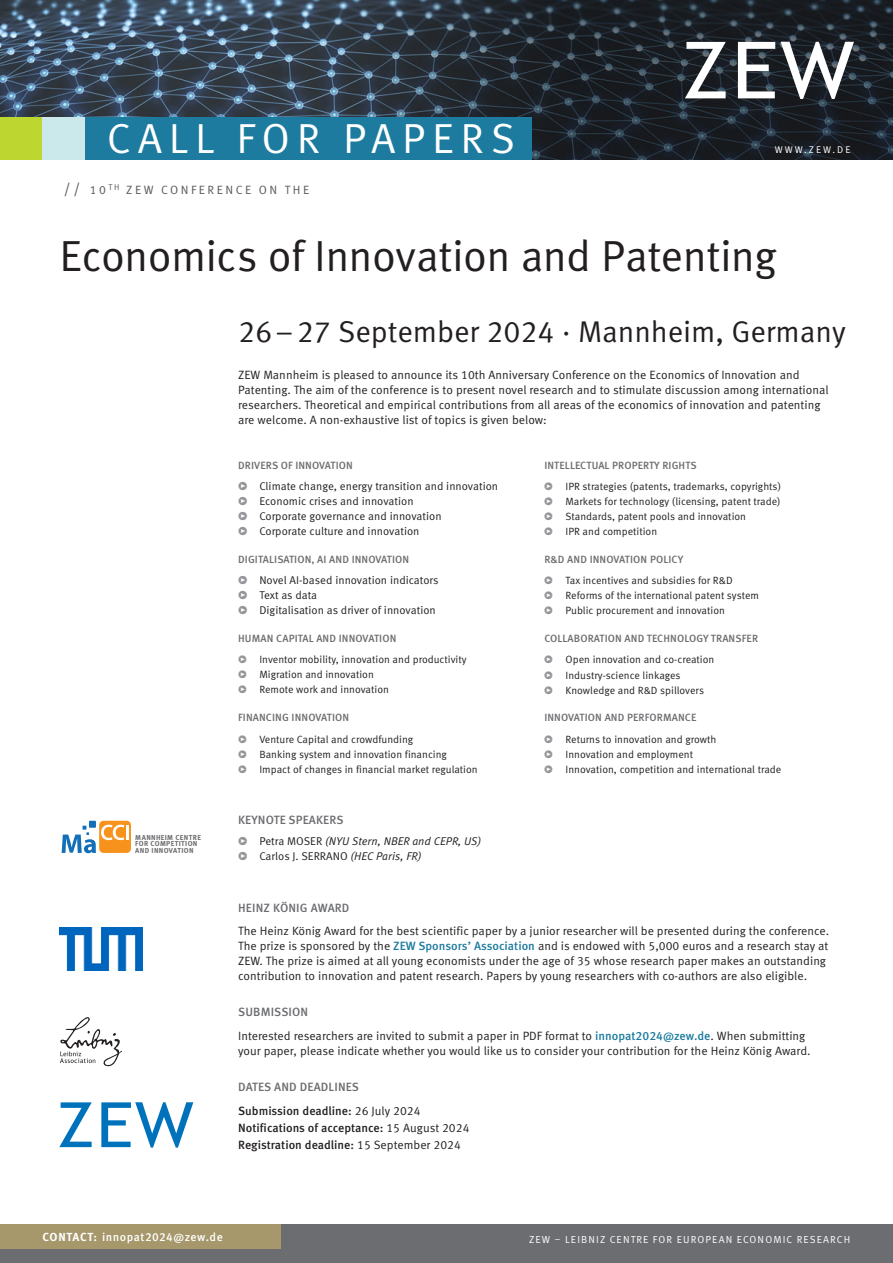
<style>
.page{position:relative;width:893px;height:1263px;background:#fff}
.page>*{position:absolute;margin:0;border:0;box-sizing:border-box;transform-origin:0 0}
.t1{font:43.5px "Meta Pro";letter-spacing:-.015em;color:#231f20}
.t2{font:42px "Meta Pro";letter-spacing:.16em;color:#fff}
.t3{font:30px "Meta Pro";letter-spacing:-.005em;color:#231f20}
.t4{font:12px/15px "Meta Pro";color:#231f20}
.t5{font:500 12px/23.5px "Meta Pro";color:#231f20}
.t6{font:500 12px "Meta Pro";letter-spacing:.01em;color:#6c6d70}
.t7{font:12px "Meta Pro";letter-spacing:.21em;color:#57585a}
.t8{font:500 11.7px "Meta Pro";letter-spacing:.045em;color:#fff}
.t9{font:11.25px/15px "Meta Pro";color:#231f20}
.t10{font:italic 11.25px/15px "Meta Pro";color:#231f20}
.t11{font:10.5px/15px "Meta Pro";color:#231f20}
.t12{font:500 10.5px/21.5px "Meta Pro";letter-spacing:.01em;color:#6c6d70}
.t13{font:10.2px "Meta Pro";letter-spacing:.11em;color:#fff}
.t14{font:9.75px "Meta Pro";letter-spacing:.21em;color:#fff}
.t15{font:700 7.2px/6.8px "Meta Pro";letter-spacing:.045em;color:#6c6d70}
.s1{font-size:15px}
.s2{color:#939598}
.s3{font-weight:500;color:#6c6d70}
.s4{font-weight:400;color:#939598}
.s5{font-weight:400;color:#231f20}
.s6{font-style:normal;color:#939598}
.s7{font-style:normal}
.s8{font-weight:500;color:#1c7b9e}
.s9{color:#6c6d70}
.s10{font-weight:400}
.s11{font-weight:700}
</style>
<div class="page">
<img style="left:0;top:0;width:893px;height:160px">
<svg style="left:685px;top:42px;width:41px;height:56px"></svg>
<svg style="left:738px;top:42px;width:37px;height:56px"></svg>
<svg style="left:781px;top:42px;width:73px;height:57px"></svg>
<div style="left:0;top:117px;width:43px;height:43px;background:#bed630"></div>
<div style="left:43px;top:117px;width:42px;height:43px;background:#cbe9eb"></div>
<div style="left:85px;top:117px;width:446px;height:43px;background:#1c7b9e"></div>
<div style="left:0;top:1225px;width:893px;height:38px;background:#6c6d70"></div>
<div style="left:0;top:1225px;width:281px;height:24px;background:#a6986b"></div>
<svg style="left:60px;top:1017px;width:62px;height:49px"></svg>
<svg style="left:59px;top:1102px;width:33px;height:45px"></svg>
<svg style="left:101px;top:1102px;width:92px;height:45px"></svg>
<div style="left:99px;top:821px;width:32px;height:32px;background:#f7931d;border-radius:4px"></div>
<div style="left:89px;top:821px;width:7px;height:7px;background:#136fb8"></div>
<hr style="left:126px;top:825px;width:3px;height:15px;background:#fff">
<svg style="left:62px;top:825px;width:62px;height:28px"></svg>
<img style="left:60px;top:927px;width:83px;height:44px">
<h2 class="t2" style="left:107px;top:111px;width:409px">CALL FOR PAPERS</h2>
<p class="t7" style="left:64px;top:182px;width:247px"><span class="s1">//</span> 10<sup>TH</sup> ZEW CONFERENCE ON THE</p>
<p class="t14" style="left:775px;top:143px;width:77px">WWW.ZEW.DE</p>
<h1 class="t1" style="left:60px;top:228px;width:719px">Economics of Innovation and Patenting</h1>
<h3 class="t3" style="left:238px;top:312px;width:609px">26–27 September 2024 · Mannheim, Germany</h3>
<p class="t15" style="left:135px;top:834px;width:67px">MANNHEIM CENTRE<br>FOR COMPETITION<br>AND INNOVATION</p>
<p class="t4" style="left:238px;top:368px;width:592px">ZEW Mannheim is pleased to announce its 10th Anniversary Conference on the Economics of Innovation and Patenting. The aim of the conference is to present novel research and to stimulate discussion among international researchers. Theoretical and empirical contributions from all areas of the economics of innovation and patenting are welcome. A non-exhaustive list of topics is given below:</p>
<p class="t12" style="left:238px;top:455px;width:116px">DRIVERS OF INNOVATION</p>
<p class="t9" style="left:238px;top:479px;width:262px"><span class="s2">ͮ</span> Climate change, energy transition and innovation <span class="s2">ͮ</span> Economic crises and innovation<br><span class="s2">ͮ</span> Corporate governance and innovation<br><span class="s2">ͮ</span> Corporate culture and innovation</p>
<p class="t12" style="left:238px;top:549px;width:173px">DIGITALISATION, AI AND INNOVATION</p>
<p class="t9" style="left:238px;top:573px;width:202px"><span class="s2">ͮ</span> Novel AI-based innovation indicators <span class="s2">ͮ</span> Text as data<br><span class="s2">ͮ</span> Digitalisation as driver of innovation</p>
<p class="t11" style="left:238px;top:628px;width:230px;line-height:21.5px"><span class="s3">HUMAN CAPITAL AND INNOVATION<br></span><span class="s2">ͮ</span> Inventor mobility, innovation and productivity</p>
<p class="t11" style="left:238px;top:668px;width:152px"><span class="s2">ͮ</span> Migration and innovation<br><span class="s2">ͮ</span> Remote work and innovation</p>
<p class="t11" style="left:238px;top:707px;width:177px;line-height:21.5px"><span class="s3">FINANCING INNOVATION<br></span><span class="s2">ͮ</span> Venture Capital and crowdfunding</p>
<p class="t11" style="left:238px;top:747px;width:241px"><span class="s2">ͮ</span> Banking system and innovation financing<br><span class="s2">ͮ</span> Impact of changes in financial market regulation</p>
<p class="t11" style="left:544px;top:455px;width:238px;line-height:21.5px"><span class="s3">INTELLECTUAL PROPERTY RIGHTS<br></span><span class="s2">ͮ</span> IPR strategies (patents, trademarks, copyrights)</p>
<p class="t11" style="left:544px;top:494px;width:238px"><span class="s2">ͮ</span> Markets for technology (licensing, patent trade) <span class="s2">ͮ</span> Standards, patent pools and innovation<br><span class="s2">ͮ</span> IPR and competition</p>
<p class="t11" style="left:544px;top:549px;width:190px;line-height:21.5px"><span class="s3">R&amp;D AND INNOVATION POLICY<br></span><span class="s2">ͮ</span> Tax incentives and subsidies for R&amp;D</p>
<p class="t11" style="left:544px;top:588px;width:216px"><span class="s2">ͮ</span> Reforms of the international patent system <span class="s2">ͮ</span> Public procurement and innovation</p>
<p class="t12" style="left:544px;top:628px;width:215px">COLLABORATION AND TECHNOLOGY TRANSFER <span class="s4">ͮ</span> <span class="s5">Open innovation and co-creation</span></p>
<p class="t11" style="left:544px;top:668px;width:161px"><span class="s2">ͮ</span> Industry-science linkages<br><span class="s2">ͮ</span> Knowledge and R&amp;D spillovers</p>
<p class="t11" style="left:544px;top:707px;width:174px;line-height:21.5px"><span class="s3">INNOVATION AND PERFORMANCE<br></span><span class="s2">ͮ</span> Returns to innovation and growth</p>
<p class="t11" style="left:544px;top:747px;width:238px"><span class="s2">ͮ</span> Innovation and employment<br><span class="s2">ͮ</span> Innovation, competition and international trade</p>
<p class="t6" style="left:238px;top:812px;width:107px">KEYNOTE SPEAKERS</p>
<p class="t10" style="left:238px;top:834px;width:245px"><span class="s6">ͮ</span> <span class="s7">Petra MOSER</span> (NYU Stern, NBER and CEPR, US) <span class="s6">ͮ</span> <span class="s7">Carlos J. SERRANO</span> (HEC Paris, FR)</p>
<p class="t6" style="left:238px;top:900px;width:113px">HEINZ KÖNIG AWARD</p>
<p class="t4" style="left:238px;top:924px;width:593px">The Heinz König Award for the best scientific paper by a junior researcher will be presented during the conference.<br>The prize is sponsored by the <span class="s8">ZEW Sponsors’ Association</span> and is endowed with 5,000 euros and a research stay at ZEW. The prize is aimed at all young economists under the age of 35 whose research paper makes an outstanding contribution to innovation and patent research. Papers by young researchers with co-authors are also eligible.</p>
<p class="t4" style="left:238px;top:1001px;width:569px;line-height:23.5px"><span class="s3">SUBMISSION<br></span>Interested researchers are invited to submit a paper in PDF format to <span class="s8">innopat2024@zew.de</span>. When submitting</p>
<p class="t4" style="left:238px;top:1043px;width:574px">your paper, please indicate whether you would like us to consider your contribution for the Heinz König Award.</p>
<p class="t5" style="left:238px;top:1075px;width:184px"><span class="s9">DATES AND DEADLINES<br></span>Submission deadline: <span class="s10">26 July 2024</span></p>
<p class="t5" style="left:238px;top:1119px;width:233px;line-height:17.1px">Notifications of acceptance: <span class="s10">15 August 2024<br></span>Registration deadline: <span class="s10">15 September 2024</span></p>
<p class="t8" style="left:43px;top:1230px;width:182px"><span class="s11">CONTACT:</span> innopat2024@zew.de</p>
<p class="t13" style="left:529px;top:1233px;width:323px">ZEW – LEIBNIZ CENTRE FOR EUROPEAN ECONOMIC RESEARCH</p>
</div>
